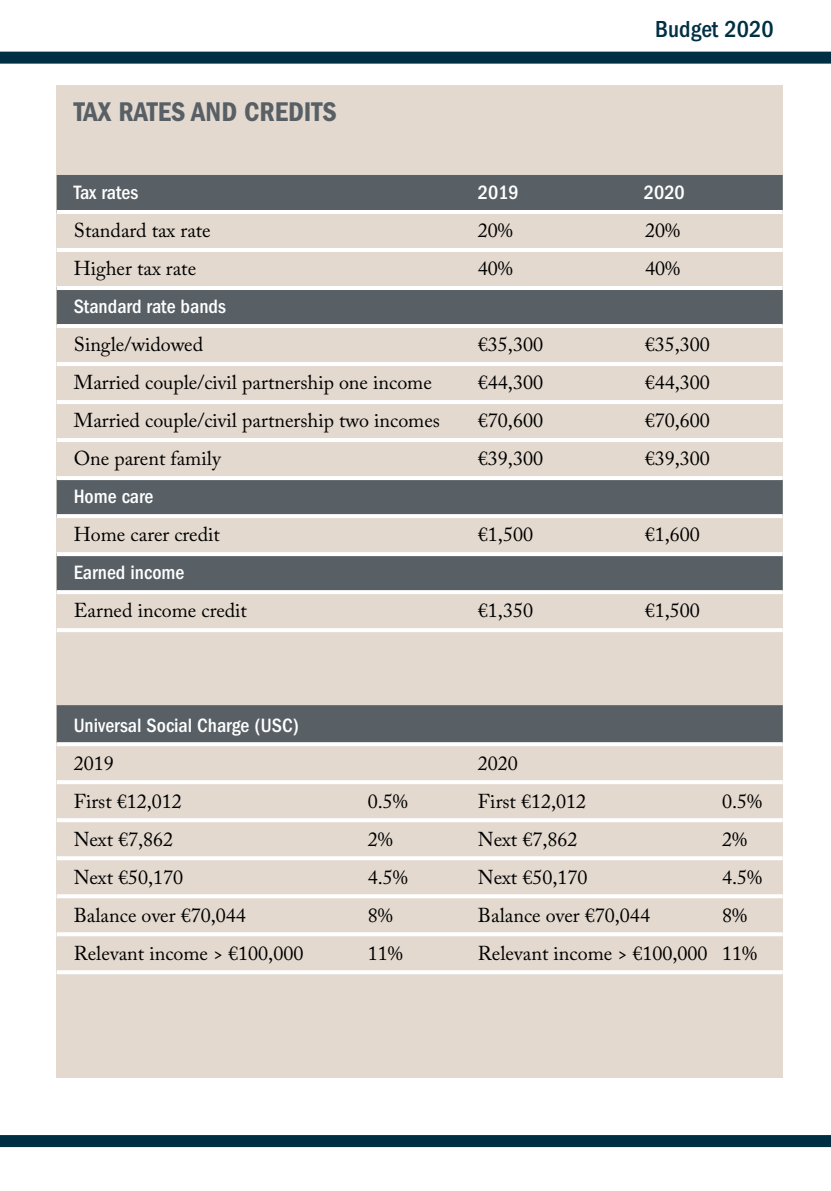
<style>
.page{position:relative;width:831px;height:1191px;background:#fff}
.page>*{position:absolute;margin:0;border:0;box-sizing:border-box;transform-origin:0 0}
.t1{font:28px "ITC Franklin Gothic Std Dm Cd";color:#586066}
.t2{font:500 condensed 24px "ITC Franklin Gothic Std";color:#002f43}
.t3{font:20px "Adobe Caslon Pro";color:#000}
.t4{font:500 condensed 20px "ITC Franklin Gothic Std";color:#fff}
</style>
<div class="page">
<div style="left:0;top:52px;width:831px;height:12px;background:#002f43"></div>
<div style="left:0;top:1135px;width:831px;height:12px;background:#002f43"></div>
<div style="left:57px;top:85px;width:725px;height:992px;background:#e3d9cf"></div>
<div style="left:57px;top:175px;width:725px;height:38px;background:#586066"></div>
<div style="left:57px;top:287px;width:725px;height:38px;background:#586066"></div>
<div style="left:57px;top:479px;width:725px;height:38px;background:#586066"></div>
<div style="left:57px;top:553px;width:725px;height:38px;background:#586066"></div>
<div style="left:57px;top:705px;width:725px;height:38px;background:#586066"></div>
<hr style="left:57px;top:210px;width:725px;height:4px;background:#fff">
<hr style="left:57px;top:248px;width:725px;height:4px;background:#fff">
<hr style="left:57px;top:286px;width:725px;height:4px;background:#fff">
<hr style="left:57px;top:324px;width:725px;height:4px;background:#fff">
<hr style="left:57px;top:362px;width:725px;height:4px;background:#fff">
<hr style="left:57px;top:400px;width:725px;height:4px;background:#fff">
<hr style="left:57px;top:438px;width:725px;height:4px;background:#fff">
<hr style="left:57px;top:476px;width:725px;height:4px;background:#fff">
<svg style="left:57px;top:514px;width:725px;height:4px;background:#fafafb"></svg>
<hr style="left:57px;top:552px;width:725px;height:4px;background:#fff">
<svg style="left:57px;top:590px;width:725px;height:4px;background:#f9f9fa"></svg>
<hr style="left:57px;top:628px;width:725px;height:4px;background:#fff">
<svg style="left:57px;top:742px;width:725px;height:4px;background:#f7f7f7"></svg>
<hr style="left:57px;top:780px;width:725px;height:4px;background:#fff">
<hr style="left:57px;top:818px;width:725px;height:4px;background:#fff">
<hr style="left:57px;top:856px;width:725px;height:4px;background:#fff">
<hr style="left:57px;top:894px;width:725px;height:4px;background:#fff">
<svg style="left:57px;top:932px;width:725px;height:4px;background:#fdfcfb"></svg>
<svg style="left:57px;top:970px;width:725px;height:4px;background:#fdfcfb"></svg>
<h1 class="t1" style="left:74px;top:96px;width:264px">TAX RATES AND CREDITS</h1>
<p class="t2" style="left:655px;top:15px;width:120px">Budget 2020</p>
<p class="t4" style="left:74px;top:181px;width:66px">Tax rates</p>
<p class="t4" style="left:478px;top:181px;width:42px">2019</p>
<p class="t4" style="left:644px;top:181px;width:42px">2020</p>
<p class="t3" style="left:74px;top:219px;width:139px">Standard tax rate</p>
<p class="t3" style="left:478px;top:219px;width:37px">20%</p>
<p class="t3" style="left:645px;top:219px;width:36px">20%</p>
<p class="t3" style="left:74px;top:257px;width:124px">Higher tax rate</p>
<p class="t3" style="left:478px;top:257px;width:37px">40%</p>
<p class="t3" style="left:645px;top:257px;width:36px">40%</p>
<p class="t4" style="left:74px;top:295px;width:154px">Standard rate bands</p>
<p class="t3" style="left:74px;top:333px;width:131px">Single/widowed</p>
<p class="t3" style="left:478px;top:333px;width:67px">€35,300</p>
<p class="t3" style="left:644px;top:333px;width:67px">€35,300</p>
<p class="t3" style="left:74px;top:371px;width:359px">Married couple/civil partnership one income</p>
<p class="t3" style="left:478px;top:371px;width:67px">€44,300</p>
<p class="t3" style="left:644px;top:371px;width:67px">€44,300</p>
<p class="t3" style="left:74px;top:409px;width:368px">Married couple/civil partnership two incomes</p>
<p class="t3" style="left:478px;top:409px;width:67px">€70,600</p>
<p class="t3" style="left:644px;top:409px;width:67px">€70,600</p>
<p class="t3" style="left:74px;top:447px;width:148px">One parent family</p>
<p class="t3" style="left:478px;top:447px;width:67px">€39,300</p>
<p class="t3" style="left:644px;top:447px;width:67px">€39,300</p>
<p class="t4" style="left:74px;top:485px;width:81px">Home care</p>
<p class="t3" style="left:74px;top:523px;width:148px">Home carer credit</p>
<p class="t3" style="left:478px;top:523px;width:57px">€1,500</p>
<p class="t3" style="left:645px;top:523px;width:57px">€1,600</p>
<p class="t4" style="left:74px;top:561px;width:112px">Earned income</p>
<p class="t3" style="left:74px;top:599px;width:175px">Earned income credit</p>
<p class="t3" style="left:478px;top:599px;width:57px">€1,350</p>
<p class="t3" style="left:645px;top:599px;width:57px">€1,500</p>
<p class="t4" style="left:74px;top:713px;width:227px">Universal Social Charge (USC)</p>
<p class="t3" style="left:74px;top:751px;width:41px">2019</p>
<p class="t3" style="left:478px;top:751px;width:42px">2020</p>
<p class="t3" style="left:74px;top:789px;width:110px">First €12,012</p>
<p class="t3" style="left:368px;top:789px;width:42px">0.5%</p>
<p class="t3" style="left:478px;top:789px;width:110px">First €12,012</p>
<p class="t3" style="left:722px;top:789px;width:42px">0.5%</p>
<p class="t3" style="left:74px;top:827px;width:101px">Next €7,862</p>
<p class="t3" style="left:368px;top:827px;width:26px">2%</p>
<p class="t3" style="left:478px;top:827px;width:101px">Next €7,862</p>
<p class="t3" style="left:722px;top:827px;width:26px">2%</p>
<p class="t3" style="left:74px;top:865px;width:111px">Next €50,170</p>
<p class="t3" style="left:368px;top:865px;width:42px">4.5%</p>
<p class="t3" style="left:478px;top:865px;width:111px">Next €50,170</p>
<p class="t3" style="left:722px;top:865px;width:42px">4.5%</p>
<p class="t3" style="left:74px;top:903px;width:173px">Balance over €70,044</p>
<p class="t3" style="left:368px;top:903px;width:26px">8%</p>
<p class="t3" style="left:478px;top:903px;width:173px">Balance over €70,044</p>
<p class="t3" style="left:722px;top:903px;width:26px">8%</p>
<p class="t3" style="left:74px;top:941px;width:231px">Relevant income &gt; €100,000</p>
<p class="t3" style="left:368px;top:941px;width:36px">11%</p>
<p class="t3" style="left:478px;top:941px;width:280px">Relevant income &gt; €100,000 11%</p>
</div>
